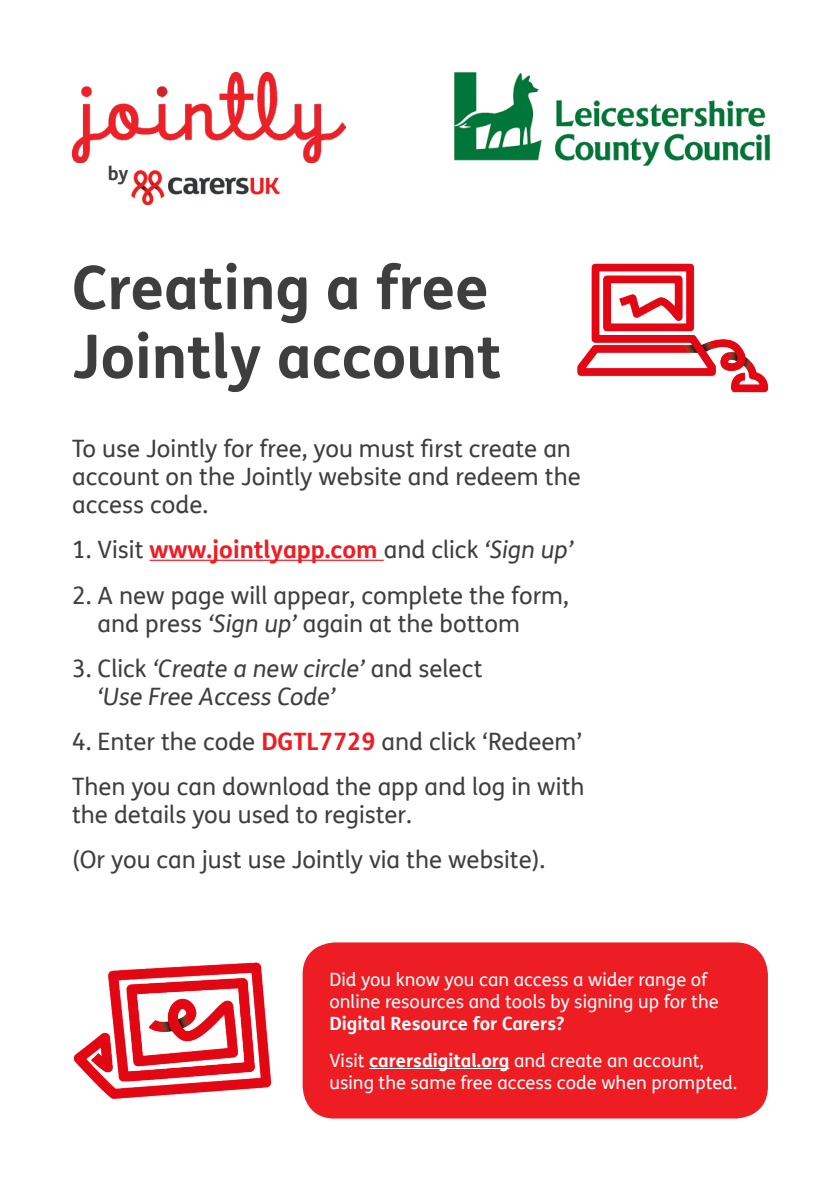
<style>
.page{position:relative;width:840px;height:1191px;background:#fff}
.page>*{position:absolute;margin:0;border:0;box-sizing:border-box;transform-origin:0 0}
.t1{font:700 60.2px/68.8px "FS Me";color:#3e3e3f}
.t2{font:24px/28px "FS Me";color:#3e3e3f}
.t3{font:italic 24px/28px "FS Me";color:#3e3e3f}
.t4{font:700 24px "FS Me";color:#ee1d23}
.t5{font:700 18.8px "FS Me";color:#3e3e3f}
.t6{font:18.2px/22px "FS Me";color:#fff}
.t7{font:700 18.2px/37.6px "FS Me";color:#fff}
.s1{font-weight:400;color:#3e3e3f}
.s2{font-weight:400;font-style:italic;color:#3e3e3f}
.s3{font-style:italic}
.s4{font-style:normal}
.s5{font-weight:700;color:#ee1d23}
.s6{font-weight:400}
</style>
<div class="page">
<img style="left:72px;top:72px;width:273px;height:90px">
<img style="left:131px;top:169px;width:149px;height:35px">
<div style="left:302px;top:942px;width:465px;height:176px;background:#ee1d23;border-radius:32px"></div>
<hr style="left:369px;top:1068px;width:140px;height:1px;background:#fff">
<img style="left:577px;top:263px;width:192px;height:130px">
<img style="left:73px;top:962px;width:199px;height:137px">
<hr style="left:149px;top:559px;width:234px;height:2px;background:#ee1d23">
<img style="left:454px;top:72px;width:314px;height:93px">
<p class="t5" style="left:108px;top:159px;width:22px">by</p>
<h1 class="t1" style="left:72px;top:250px;width:430px">Creating a free<br>Jointly account</h1>
<p class="t2" style="left:72px;top:434px;width:510px">To use Jointly for free, you must first create an account on the Jointly website and redeem the access code.</p>
<p class="t4" style="left:72px;top:531px;width:502px"><span class="s1">1. Visit</span> www.jointlyapp.com <span class="s1">and click</span> <span class="s2">‘Sign up’</span></p>
<p class="t2" style="left:97px;top:580px;width:472px;text-indent:-25px">2. A new page will appear, complete the form, and press <span class="s3">‘Sign up’</span> again at the bottom</p>
<p class="t3" style="left:97px;top:653px;width:386px;text-indent:-25px"><span class="s4">3. Click</span> ‘Create a new circle’ <span class="s4">and select </span>‘Use Free Access Code’</p>
<p class="t2" style="left:72px;top:718px;width:513px;line-height:45px">4. Enter the code <span class="s5">DGTL7729</span> and click ‘Redeem’<br>Then you can download the app and log in with</p>
<p class="t2" style="left:72px;top:791px;width:474px;line-height:45px">the details you used to register.<br>(Or you can just use Jointly via the website).</p>
<p class="t6" style="left:329px;top:968px;width:390px">Did you know you can access a wider range of online resources and tools by signing up for the</p>
<p class="t7" style="left:329px;top:1003px;width:375px">Digital Resource for Carers?<br><span class="s6">Visit</span> carersdigital.org <span class="s6">and create an account,</span></p>
<p class="t6" style="left:329px;top:1071px;width:409px">using the same free access code when prompted.</p>
</div>
